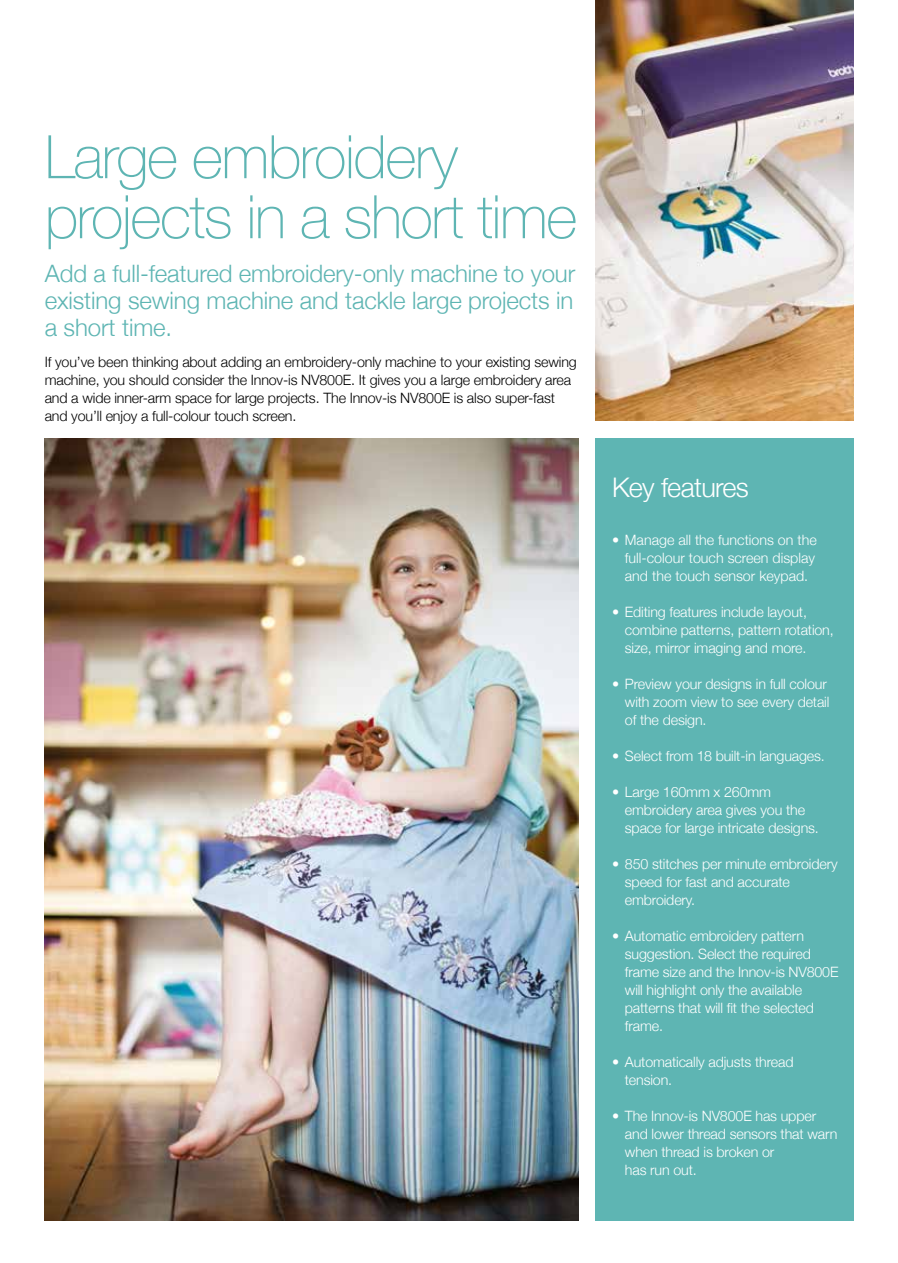
<style>
.page{position:relative;width:898px;height:1263px;background:#fff}
.page>*{position:absolute;margin:0;border:0;box-sizing:border-box;transform-origin:0 0}
.t1{font:100 60px/60px "Helvetica Neue";letter-spacing:-.025em;color:#5eb5b3}
.t2{font:300 27px "Helvetica Neue";letter-spacing:-.025em;color:#fff}
.t3{font:300 24px/27px "Helvetica Neue";letter-spacing:-.005em;color:#5eb5b3;text-align:justify}
.t4{font:300 14.25px/18px "Helvetica Neue";letter-spacing:-.01em;color:#fff}
.t5{font:300 14.25px/18px "Helvetica Neue";letter-spacing:-.01em;color:#000}
</style>
<div class="page">
<img style="left:45px;top:438px;width:533px;height:782px">
<div style="left:595px;top:438px;width:258px;height:782px;background:#5eb5b3"></div>
<img style="left:595px;top:0;width:257px;height:421px">
<h1 class="t1" style="left:45px;top:126px;width:534px">Large embroidery projects in a short time</h1>
<h3 class="t3" style="left:45px;top:259px;width:532px">Add a full-featured embroidery-only machine to your existing sewing machine and tackle large projects in a short time.</h3>
<p class="t5" style="left:45px;top:352px;width:533px">If you’ve been thinking about adding an embroidery-only machine to your existing sewing machine, you should consider the Innov-is NV800E. It gives you a large embroidery area and a wide inner-arm space for large projects. The Innov-is NV800E is also super-fast and you’ll enjoy a full-colour touch screen.</p>
<h2 class="t2" style="left:612px;top:465px;width:138px">Key features</h2>
<p class="t4" style="left:624px;top:530px;width:193px;text-align:justify;text-indent:-13px">• Manage all the functions on the full-colour touch screen display and the touch sensor keypad.</p>
<p class="t4" style="left:624px;top:602px;width:210px;text-indent:-13px">• Editing features include layout, combine patterns, pattern rotation, size, mirror imaging and more.</p>
<p class="t4" style="left:624px;top:674px;width:206px;text-indent:-13px">• Preview your designs in full colour with zoom view to see every detail of the design.</p>
<p class="t4" style="left:612px;top:746px;width:214px">• Select from 18 built-in languages.</p>
<p class="t4" style="left:624px;top:782px;width:195px;text-indent:-13px">• Large 160mm x 260mm embroidery area gives you the space for large intricate designs.</p>
<p class="t4" style="left:624px;top:854px;width:214px;text-indent:-13px">• 850 stitches per minute embroidery speed for fast and accurate embroidery.</p>
<p class="t4" style="left:624px;top:926px;width:215px;text-indent:-13px">• Automatic embroidery pattern suggestion. Select the required frame size and the Innov‑is NV800E will highlight only the available patterns that will fit the selected frame.</p>
<p class="t4" style="left:624px;top:1052px;width:170px;text-indent:-13px">• Automatically adjusts thread tension.</p>
<p class="t4" style="left:624px;top:1106px;width:214px;text-indent:-13px">• The Innov-is NV800E has upper and lower thread sensors that warn when thread is broken or<br>has run out.</p>
</div>
